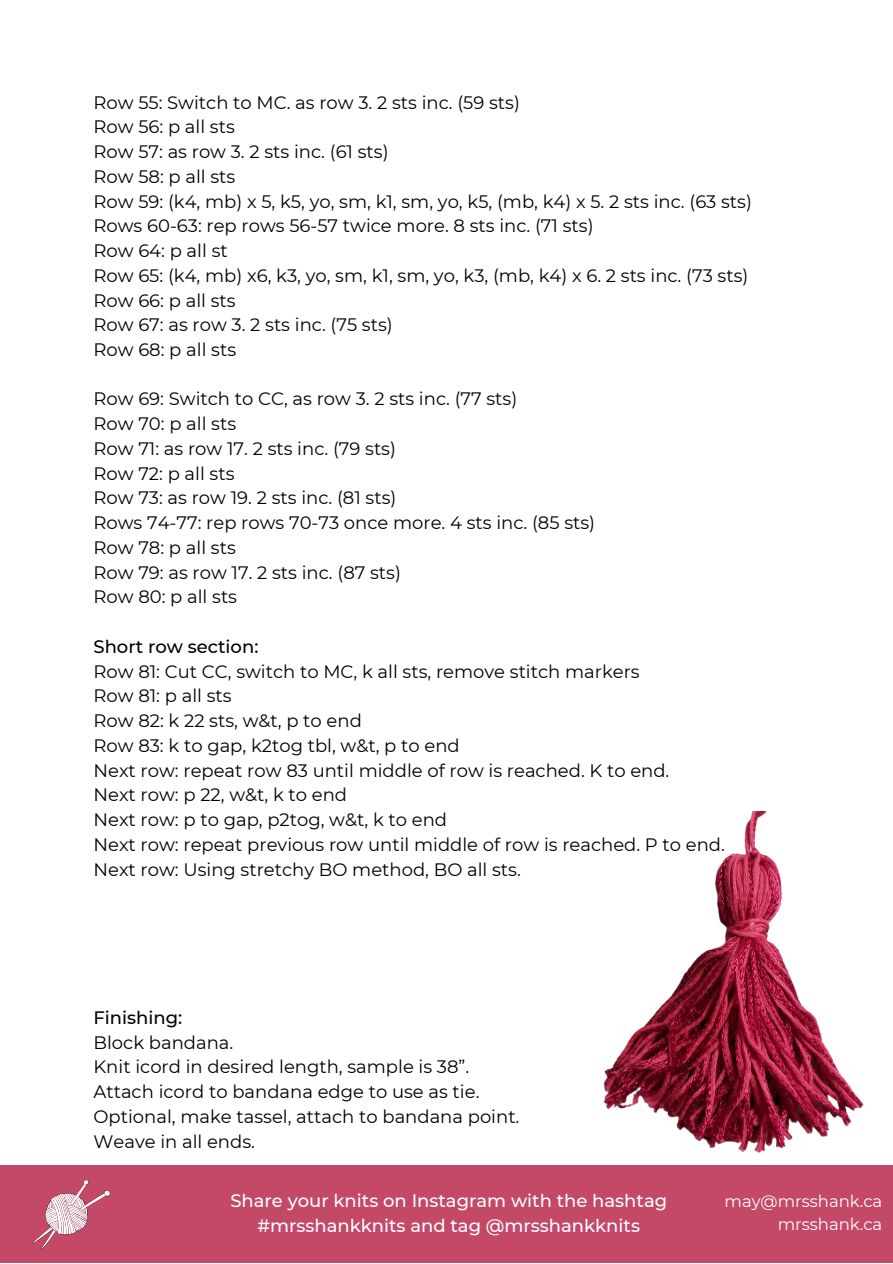
<style>
.page{position:relative;width:893px;height:1264px;background:#fff}
.page>*{position:absolute;margin:0;border:0;box-sizing:border-box;transform-origin:0 0}
.t1{font:18px "Montserrat";color:#000}
.t2{font:500 18px/24.8px "Montserrat";color:#fff;text-align:center}
.t3{font:500 18px "Montserrat";color:#000}
.t4{font:16.5px "Montserrat";color:#fff}
</style>
<div class="page">
<div style="left:0;top:1165px;width:892px;height:97px;background:#c44969"></div>
<svg style="left:32px;top:1180px;width:78px;height:69px"></svg>
<img style="left:603px;top:811px;width:261px;height:342px">
<p class="t1" style="left:93px;top:91px;width:428px">Row 55: Switch to MC. as row 3. 2 sts inc. (59 sts)</p>
<p class="t1" style="left:93px;top:116px;width:143px">Row 56: p all sts</p>
<p class="t1" style="left:93px;top:141px;width:296px">Row 57: as row 3. 2 sts inc. (61 sts)</p>
<p class="t1" style="left:93px;top:165px;width:143px">Row 58: p all sts</p>
<p class="t1" style="left:93px;top:190px;width:660px">Row 59: (k4, mb) x 5, k5, yo, sm, k1, sm, yo, k5, (mb, k4) x 5. 2 sts inc. (63 sts)</p>
<p class="t1" style="left:93px;top:215px;width:501px">Rows 60-63: rep rows 56-57 twice more. 8 sts inc. (71 sts)</p>
<p class="t1" style="left:93px;top:239px;width:136px">Row 64: p all st</p>
<p class="t1" style="left:93px;top:264px;width:656px">Row 65: (k4, mb) x6, k3, yo, sm, k1, sm, yo, k3, (mb, k4) x 6. 2 sts inc. (73 sts)</p>
<p class="t1" style="left:93px;top:289px;width:144px">Row 66: p all sts</p>
<p class="t1" style="left:93px;top:314px;width:301px">Row 67: as row 3. 2 sts inc. (75 sts)</p>
<p class="t1" style="left:93px;top:338px;width:144px">Row 68: p all sts</p>
<p class="t1" style="left:93px;top:388px;width:425px">Row 69: Switch to CC, as row 3. 2 sts inc. (77 sts)</p>
<p class="t1" style="left:93px;top:413px;width:144px">Row 70: p all sts</p>
<p class="t1" style="left:93px;top:437px;width:304px">Row 71: as row 17. 2 sts inc. (79 sts)</p>
<p class="t1" style="left:93px;top:462px;width:142px">Row 72: p all sts</p>
<p class="t1" style="left:93px;top:487px;width:304px">Row 73: as row 19. 2 sts inc. (81 sts)</p>
<p class="t1" style="left:93px;top:511px;width:503px">Rows 74-77: rep rows 70-73 once more. 4 sts inc. (85 sts)</p>
<p class="t1" style="left:93px;top:536px;width:144px">Row 78: p all sts</p>
<p class="t1" style="left:93px;top:561px;width:309px">Row 79: as row 17. 2 sts inc. (87 sts)</p>
<p class="t1" style="left:93px;top:586px;width:145px">Row 80: p all sts</p>
<p class="t3" style="left:93px;top:635px;width:166px">Short row section:</p>
<p class="t1" style="left:93px;top:660px;width:547px">Row 81: Cut CC, switch to MC, k all sts, remove stitch markers</p>
<p class="t1" style="left:93px;top:685px;width:140px">Row 81: p all sts</p>
<p class="t1" style="left:93px;top:709px;width:270px">Row 82: k 22 sts, w&amp;t, p to end</p>
<p class="t1" style="left:93px;top:734px;width:368px">Row 83: k to gap, k2tog tbl, w&amp;t, p to end</p>
<p class="t1" style="left:93px;top:759px;width:577px">Next row: repeat row 83 until middle of row is reached. K to end.</p>
<p class="t1" style="left:93px;top:784px;width:255px">Next row: p 22, w&amp;t, k to end</p>
<p class="t1" style="left:93px;top:808px;width:355px">Next row: p to gap, p2tog, w&amp;t, k to end</p>
<p class="t1" style="left:93px;top:833px;width:633px">Next row: repeat previous row until middle of row is reached. P to end.</p>
<p class="t1" style="left:93px;top:858px;width:429px">Next row: Using stretchy BO method, BO all sts.</p>
<p class="t3" style="left:93px;top:1006px;width:90px">Finishing:</p>
<p class="t1" style="left:93px;top:1031px;width:141px">Block bandana.</p>
<p class="t1" style="left:93px;top:1056px;width:377px">Knit icord in desired length, sample is 38”.</p>
<p class="t1" style="left:93px;top:1080px;width:387px">Attach icord to bandana edge to use as tie.</p>
<p class="t1" style="left:93px;top:1105px;width:427px">Optional, make tassel, attach to bandana point.</p>
<p class="t1" style="left:93px;top:1130px;width:163px">Weave in all ends.</p>
<p class="t2" style="left:230px;top:1188px;width:438px">Share your knits on Instagram with the hashtag #mrsshankknits and tag @mrsshankknits</p>
<p class="t4" style="left:724px;top:1191px;width:159px">may@mrsshank.ca</p>
<p class="t4" style="left:777px;top:1213px;width:106px">mrsshank.ca</p>
</div>
